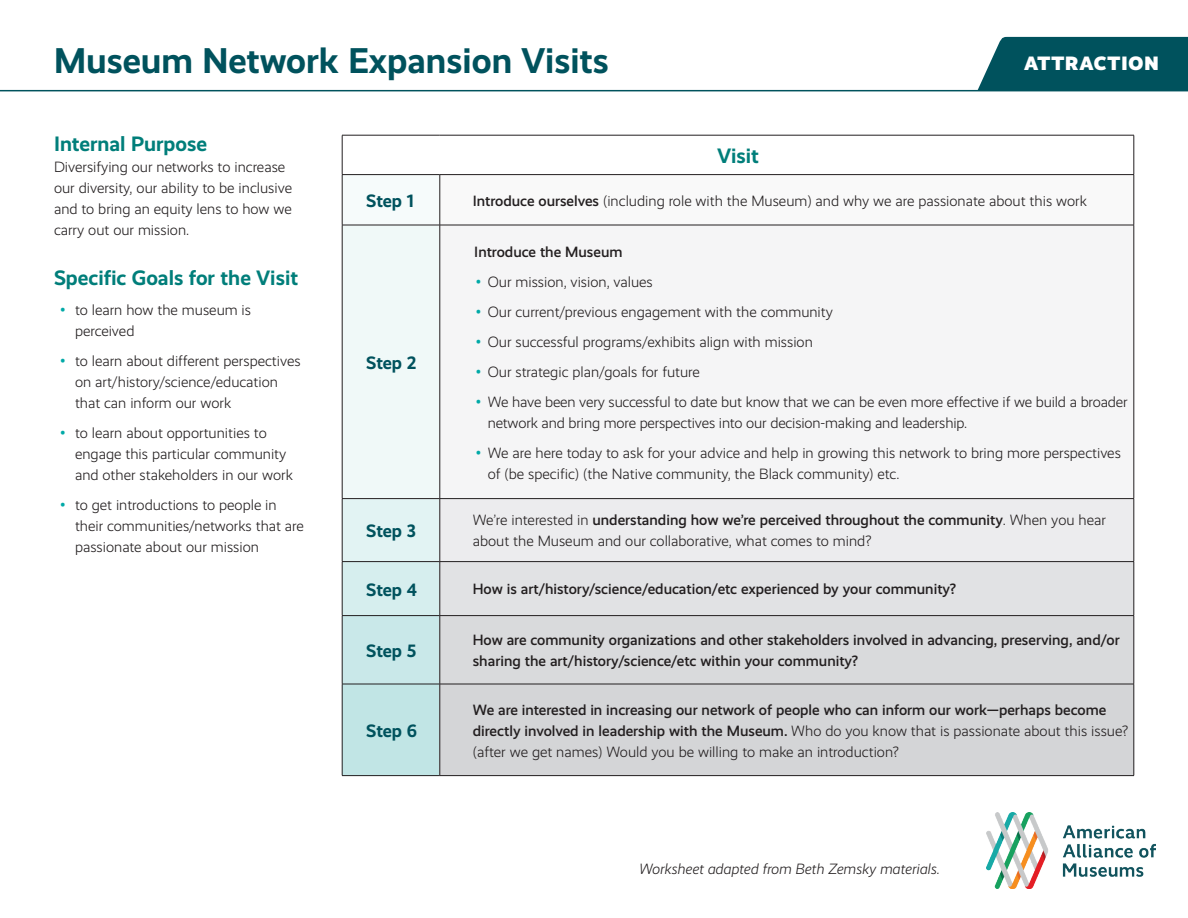
<style>
.page{position:relative;width:1188px;height:918px;background:#fff}
.page>*{position:absolute;margin:0;border:0;box-sizing:border-box;transform-origin:0 0}
.t1{font:700 36px "Realist";color:#00525d}
.t2{font:700 21px "Realist";color:#007e7a}
.t3{font:900 19.5px "Realist";letter-spacing:.05em;color:#fff}
.t4{font:700 18px "Realist";letter-spacing:-.005em;color:#00525d}
.t5{font:300 15px/21px "Realist";color:#231f20}
.t6{font:500 15px/21px "Realist";color:#231f20}
.t7{font:italic 300 15px "Realist";color:#231f20}
.s1{font-size:18px;color:#00a9a7}
.s2{font-weight:500}
.s3{font-weight:300}
</style>
<div class="page">
<div style="left:977px;top:37px;width:211px;height:53px;background:#00525d"></div>
<div style="left:342px;top:175px;width:98px;height:50px;background:#f6fbfb"></div>
<div style="left:440px;top:175px;width:694px;height:50px;background:#f9f9f9"></div>
<div style="left:342px;top:225px;width:98px;height:274px;background:#f0f9f8"></div>
<div style="left:440px;top:225px;width:694px;height:274px;background:#f5f5f6"></div>
<div style="left:342px;top:499px;width:98px;height:63px;background:#e2f3f3"></div>
<div style="left:440px;top:499px;width:694px;height:63px;background:#ececee"></div>
<div style="left:342px;top:562px;width:98px;height:54px;background:#d6eeee"></div>
<div style="left:440px;top:562px;width:694px;height:54px;background:#e1e2e4"></div>
<div style="left:342px;top:616px;width:98px;height:68px;background:#c9e8e9"></div>
<div style="left:440px;top:616px;width:694px;height:68px;background:#d9dadc"></div>
<div style="left:342px;top:684px;width:98px;height:92px;background:#c1e5e5"></div>
<div style="left:440px;top:684px;width:694px;height:92px;background:#d4d5d7"></div>
<hr style="left:342px;top:135px;width:98px;height:1px;background:#231f20">
<hr style="left:342px;top:135px;width:1px;height:39px;background:#231f20">
<hr style="left:440px;top:135px;width:694px;height:1px;background:#231f20">
<hr style="left:1134px;top:135px;width:1px;height:39px;background:#231f20">
<hr style="left:342px;top:174px;width:98px;height:1px;background:#231f20">
<hr style="left:342px;top:175px;width:1px;height:50px;background:#231f20">
<hr style="left:440px;top:174px;width:694px;height:1px;background:#231f20">
<hr style="left:440px;top:175px;width:1px;height:50px;background:#231f20">
<hr style="left:1134px;top:175px;width:1px;height:50px;background:#231f20">
<hr style="left:342px;top:225px;width:98px;height:1px;background:#231f20">
<hr style="left:342px;top:225px;width:1px;height:273px;background:#231f20">
<hr style="left:440px;top:225px;width:694px;height:1px;background:#231f20">
<hr style="left:440px;top:225px;width:1px;height:273px;background:#231f20">
<hr style="left:1134px;top:225px;width:1px;height:273px;background:#231f20">
<hr style="left:342px;top:498px;width:98px;height:1px;background:#231f20">
<hr style="left:342px;top:499px;width:1px;height:62px;background:#231f20">
<hr style="left:440px;top:498px;width:694px;height:1px;background:#231f20">
<hr style="left:440px;top:499px;width:1px;height:62px;background:#231f20">
<hr style="left:1134px;top:499px;width:1px;height:62px;background:#231f20">
<hr style="left:342px;top:561px;width:98px;height:1px;background:#231f20">
<hr style="left:342px;top:562px;width:1px;height:53px;background:#231f20">
<hr style="left:440px;top:561px;width:694px;height:1px;background:#231f20">
<hr style="left:440px;top:562px;width:1px;height:53px;background:#231f20">
<hr style="left:1134px;top:562px;width:1px;height:53px;background:#231f20">
<hr style="left:342px;top:615px;width:98px;height:1px;background:#231f20">
<hr style="left:342px;top:616px;width:1px;height:68px;background:#231f20">
<hr style="left:440px;top:615px;width:694px;height:1px;background:#231f20">
<hr style="left:440px;top:616px;width:1px;height:68px;background:#231f20">
<hr style="left:1134px;top:616px;width:1px;height:68px;background:#231f20">
<hr style="left:342px;top:684px;width:98px;height:1px;background:#231f20">
<hr style="left:342px;top:684px;width:1px;height:91px;background:#231f20">
<hr style="left:440px;top:684px;width:694px;height:1px;background:#231f20">
<hr style="left:440px;top:684px;width:1px;height:91px;background:#231f20">
<hr style="left:1134px;top:684px;width:1px;height:91px;background:#231f20">
<hr style="left:342px;top:775px;width:98px;height:1px;background:#231f20">
<hr style="left:440px;top:775px;width:694px;height:1px;background:#231f20">
<hr style="left:0;top:90px;width:1188px;height:1px;background:#00525d">
<img style="left:987px;top:813px;width:168px;height:75px">
<h1 class="t1" style="left:54px;top:40px;width:556px">Museum Network Expansion Visits</h1>
<h3 class="t3" style="left:1024px;top:52px;width:136px">ATTRACTION</h3>
<h2 class="t2" style="left:54px;top:132px;width:155px">Internal Purpose</h2>
<p class="t5" style="left:54px;top:157px;width:240px">Diversifying our networks to increase our diversity, our ability to be inclusive and to bring an equity lens to how we carry out our mission.</p>
<h2 class="t2" style="left:54px;top:265px;width:246px">Specific Goals for the Visit</h2>
<p class="t5" style="left:75px;top:299px;width:178px;text-indent:-15px"><span class="s1">•</span> to learn how the museum is perceived</p>
<p class="t5" style="left:75px;top:350px;width:227px;text-indent:-15px"><span class="s1">•</span> to learn about different perspectives on art/history/science/education that can inform our work</p>
<p class="t5" style="left:75px;top:422px;width:219px;text-indent:-15px"><span class="s1">•</span> to learn about opportunities to engage this particular community and other stakeholders in our work</p>
<p class="t5" style="left:75px;top:494px;width:231px;text-indent:-15px"><span class="s1">•</span> to get introductions to people in their communities/networks that are passionate about our mission</p>
<h2 class="t2" style="left:717px;top:144px;width:43px">Visit</h2>
<p class="t4" style="left:366px;top:190px;width:49px">Step 1</p>
<p class="t5" style="left:473px;top:190px;width:616px"><span class="s2">Introduce ourselves</span> (including role with the Museum) and why we are passionate about this work</p>
<p class="t4" style="left:366px;top:352px;width:52px">Step 2</p>
<p class="t6" style="left:474px;top:241px;width:150px">Introduce the Museum</p>
<p class="t5" style="left:476px;top:271px;width:179px"><span class="s1">•</span> Our mission, vision, values</p>
<p class="t5" style="left:476px;top:301px;width:359px"><span class="s1">•</span> Our current/previous engagement with the community</p>
<p class="t5" style="left:476px;top:331px;width:339px"><span class="s1">•</span> Our successful programs/exhibits align with mission</p>
<p class="t5" style="left:476px;top:361px;width:226px"><span class="s1">•</span> Our strategic plan/goals for future</p>
<p class="t5" style="left:488px;top:391px;width:641px;text-indent:-12px"><span class="s1">•</span> We have been very successful to date but know that we can be even more effective if we build a broader network and bring more perspectives into our decision-making and leadership.</p>
<p class="t5" style="left:488px;top:442px;width:635px;text-indent:-12px"><span class="s1">•</span> We are here today to ask for your advice and help in growing this network to bring more perspectives of (be specific) (the Native community, the Black community) etc.</p>
<p class="t4" style="left:366px;top:520px;width:51px">Step 3</p>
<p class="t5" style="left:473px;top:510px;width:635px">We’re interested in <span class="s2">understanding how we’re perceived throughout the community</span>. When you hear about the Museum and our collaborative, what comes to mind?</p>
<p class="t4" style="left:366px;top:579px;width:52px">Step 4</p>
<p class="t6" style="left:473px;top:579px;width:485px">How is art/history/science/education/etc experienced by your community?</p>
<p class="t4" style="left:366px;top:640px;width:52px">Step 5</p>
<p class="t6" style="left:473px;top:629px;width:648px">How are community organizations and other stakeholders involved in advancing, preserving, and/or sharing the art/history/science/etc within your community?</p>
<p class="t4" style="left:366px;top:720px;width:52px">Step 6</p>
<p class="t6" style="left:473px;top:699px;width:657px">We are interested in increasing our network of people who can inform our work—perhaps become directly involved in leadership with the Museum. <span class="s3">Who do you know that is passionate about this issue? (after we get names) Would you be willing to make an introduction?</span></p>
<p class="t7" style="left:639px;top:861px;width:302px">Worksheet adapted from Beth Zemsky materials.</p>
</div>
